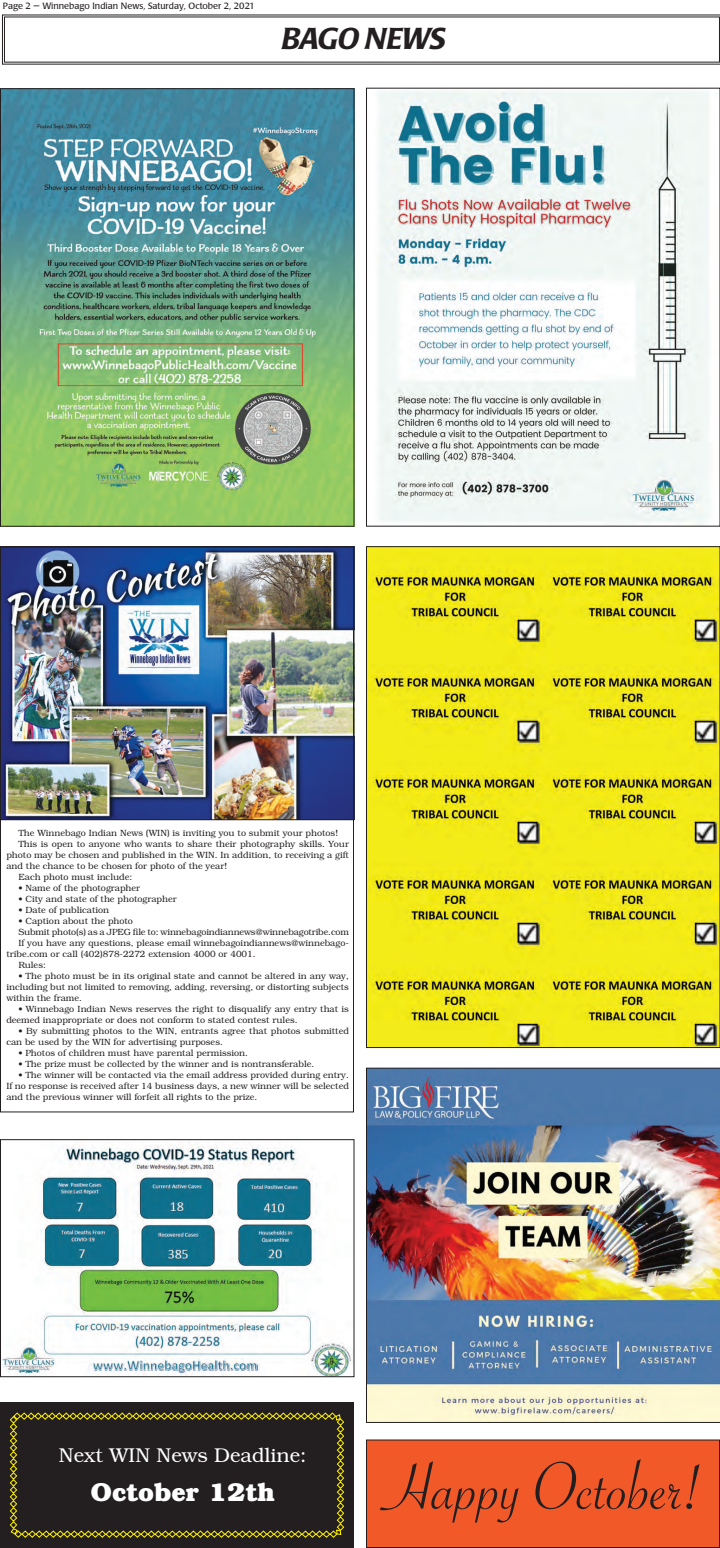
<style>
.page{position:relative;width:720px;height:1548px;background:#fff}
.page>*{position:absolute;margin:0;border:0;box-sizing:border-box;transform-origin:0 0}
.t1{font:72px "Savoye Let Plain";color:#231f20}
.t2{font:italic 500 30px "Poppl Laudatio";letter-spacing:-.02em;color:#231f20}
.t3{font:700 26px "Bookman";color:#fff}
.t4{font:300 20px "Bookman";color:#fff}
.t5{font:300 9px/11px "Bookman";color:#231f20;text-align:justify}
.t6{font:9px "Poppl Laudatio";color:#231f20}
</style>
<div class="page">
<svg style="left:2px;top:14px;width:718px;height:51px"></svg>
<div style="left:0;top:1403px;width:354px;height:145px;background:#231f20"></div>
<img style="left:2px;top:90px;width:351px;height:435px">
<div style="left:0;top:88px;width:355px;height:439px;border:1px solid #231f20"></div>
<img style="left:378px;top:90px;width:332px;height:435px">
<img style="left:368px;top:548px;width:350px;height:498px">
<img style="left:2px;top:549px;width:350px;height:269px">
<svg style="left:10px;top:1412px;width:334px;height:126px"></svg>
<img style="left:366px;top:1068px;width:354px;height:355px">
<div style="left:366px;top:1440px;width:354px;height:108px;background:#f15929"></div>
<div style="left:366px;top:1440px;width:354px;height:108px;border:1px solid #231f20"></div>
<img style="left:2px;top:1142px;width:350px;height:233px">
<div style="left:0;top:1139px;width:355px;height:238px;border:1px solid #231f20"></div>
<p class="t6" style="left:3px;top:2px;width:253px">Page 2 — Winnebago Indian News, Saturday, October 2, 2021</p>
<h2 class="t2" style="left:281px;top:28px;width:166px">BAGO NEWS</h2>
<p class="t5" style="left:18px;top:828px;width:321px">The Winnebago Indian News (WIN) is inviting you to submit your photos!</p>
<p class="t5" style="left:18px;top:839px;width:332px">This is open to anyone who wants to share their photography skills. Your</p>
<p class="t5" style="left:6px;top:850px;width:344px">photo may be chosen and published in the WIN. In addition, to receiving a gift</p>
<p class="t5" style="left:6px;top:861px;width:222px">and the chance to be chosen for photo of the year!</p>
<p class="t5" style="left:18px;top:872px;width:115px">Each photo must include:</p>
<p class="t5" style="left:18px;top:883px;width:123px">• Name of the photographer</p>
<p class="t5" style="left:18px;top:894px;width:160px">• City and state of the photographer</p>
<p class="t5" style="left:18px;top:905px;width:92px">• Date of publication</p>
<p class="t5" style="left:18px;top:916px;width:116px">• Caption about the photo</p>
<p class="t5" style="left:18px;top:927px;width:332px">Submit photo(s) as a JPEG file to: winnebagoindiannews@winnebagotribe.com</p>
<p class="t5" style="left:18px;top:938px;width:332px">If you have any questions, please email winnebagoindiannews@winnebago-</p>
<p class="t5" style="left:6px;top:949px;width:251px">tribe.com or call (402)878-2272 extension 4000 or 4001.</p>
<p class="t5" style="left:18px;top:960px;width:29px">Rules:</p>
<p class="t5" style="left:6px;top:971px;width:344px;text-indent:12px">• The photo must be in its original state and cannot be altered in any way, including but not limited to removing, adding, reversing, or distorting subjects within the frame.</p>
<p class="t5" style="left:6px;top:1004px;width:344px;text-indent:12px">• Winnebago Indian News reserves the right to disqualify any entry that is deemed inappropriate or does not conform to stated contest rules.</p>
<p class="t5" style="left:6px;top:1026px;width:344px;text-indent:12px">• By submitting photos to the WIN, entrants agree that photos submitted can be used by the WIN for advertising purposes.</p>
<p class="t5" style="left:18px;top:1048px;width:231px">• Photos of children must have parental permission.</p>
<p class="t5" style="left:18px;top:1059px;width:297px">• The prize must be collected by the winner and is nontransferable.</p>
<p class="t5" style="left:6px;top:1070px;width:344px;text-indent:12px">• The winner will be contacted via the email address provided during entry.<br>If no response is received after 14 business days, a new winner will be selected and the previous winner will forfeit all rights to the prize.</p>
<h3 class="t4" style="left:59px;top:1448px;width:249px">Next WIN News Deadline:</h3>
<h3 class="t3" style="left:91px;top:1483px;width:186px">October 12th</h3>
<h1 class="t1" style="left:383px;top:1459px;width:322px">Happy October!</h1>
</div>
